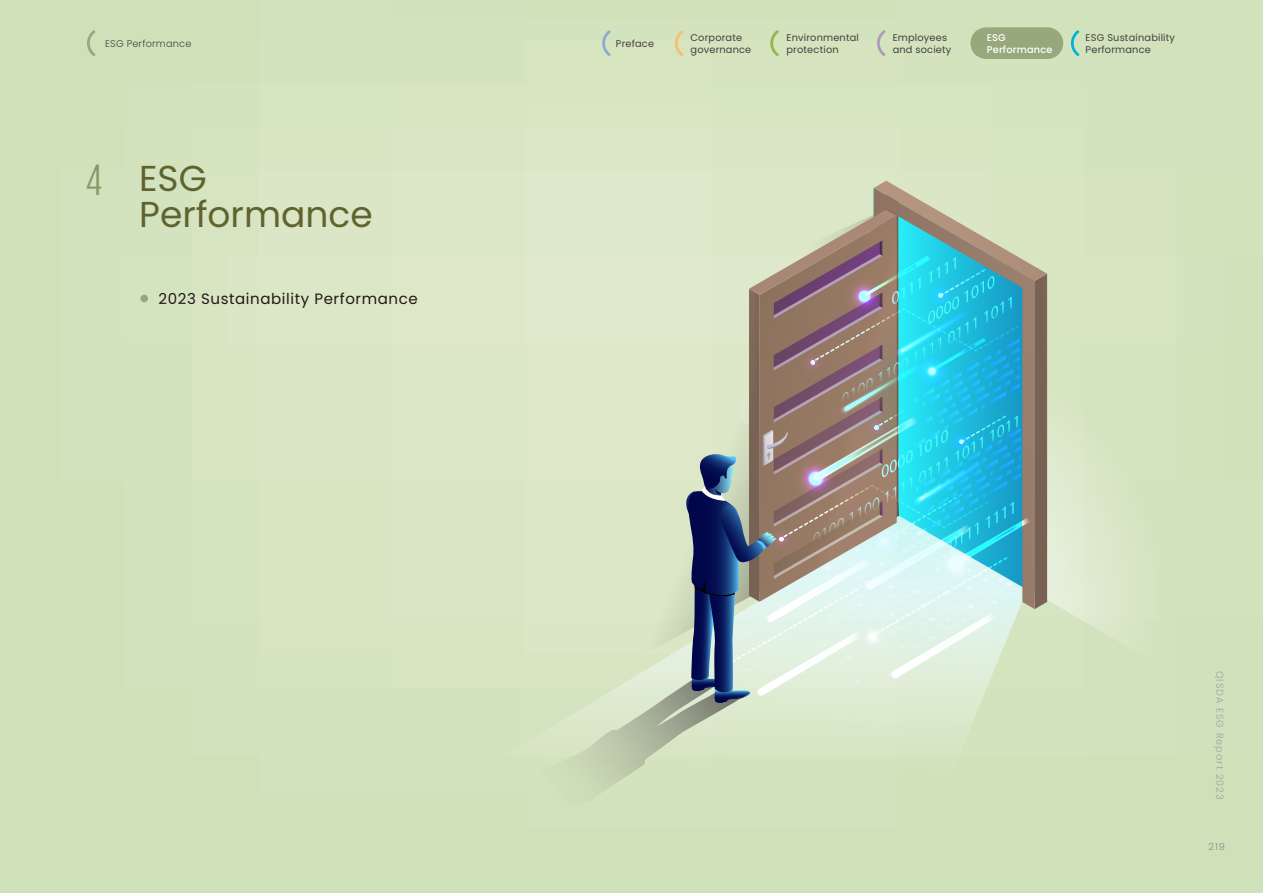
<style>
.page{position:relative;width:1263px;height:893px;background:#d3e3bd}
.page>*{position:absolute;margin:0;border:0;box-sizing:border-box;transform-origin:0 0}
.t1{font:36px/36px "Poppins";color:#60632d}
.t2{font:15px "Poppins";letter-spacing:.04em;color:#231815}
.t3{font:9.75px/12px "Poppins";letter-spacing:.02em;color:#414042}
.t4{font:300 9.75px "Poppins";letter-spacing:.1em;color:#9fa0a0}
.t5{font:300 9.75px "Poppins";letter-spacing:.02em;color:#414042}
.t6{font:500 9.75px/12px "Poppins";letter-spacing:.02em;color:#fff}
.t7{font:300 9.75px "Poppins";color:#898989}
.s1{font-family:"Giorgio Sans";font-size:45px;color:#87986a}
</style>
<div class="page">
<svg style="left:1047px;top:274px;width:84px;height:368px"></svg>
<div style="left:727px;top:170px;width:171px;height:11px;background:#dce7c8"></div>
<svg style="left:515px;top:181px;width:532px;height:613px"></svg>
<div style="left:140px;top:295px;width:8px;height:7px;background:#97a97c;border-radius:50%"></div>
<div style="left:971px;top:27px;width:92px;height:32px;background:#97a97c;border-radius:16px"></div>
<svg style="left:87px;top:30px;width:8px;height:26px"></svg>
<svg style="left:602px;top:30px;width:9px;height:26px"></svg>
<svg style="left:675px;top:30px;width:8px;height:26px"></svg>
<svg style="left:770px;top:30px;width:9px;height:26px"></svg>
<svg style="left:877px;top:30px;width:8px;height:26px"></svg>
<svg style="left:1071px;top:30px;width:8px;height:26px"></svg>
<svg style="left:971px;top:30px;width:6px;height:26px"></svg>
<p class="t3" style="left:786px;top:31px;width:74px">Environmental protection</p>
<p class="t6" style="left:987px;top:31px;width:67px">ESG<br>Performance</p>
<p class="t3" style="left:1086px;top:31px;width:91px">ESG Sustainability<br>Performance</p>
<p class="t5" style="left:105px;top:38px;width:88px">ESG Performance</p>
<p class="t3" style="left:893px;top:31px;width:60px">Employees and society</p>
<p class="t3" style="left:616px;top:37px;width:40px">Preface</p>
<p class="t3" style="left:690px;top:31px;width:62px">Corporate governance</p>
<h1 class="t1" style="left:139px;top:160px;width:235px;text-indent:-53px"><span class="s1">4</span> ESG<br>Performance</h1>
<h2 class="t2" style="left:159px;top:290px;width:261px">2023 Sustainability Performance</h2>
<p class="t4" style="left:1225px;top:671px;width:130px;rotate:90deg">QISDA ESG Report 2023</p>
<p class="t7" style="left:1208px;top:841px;width:18px">219</p>
</div>
